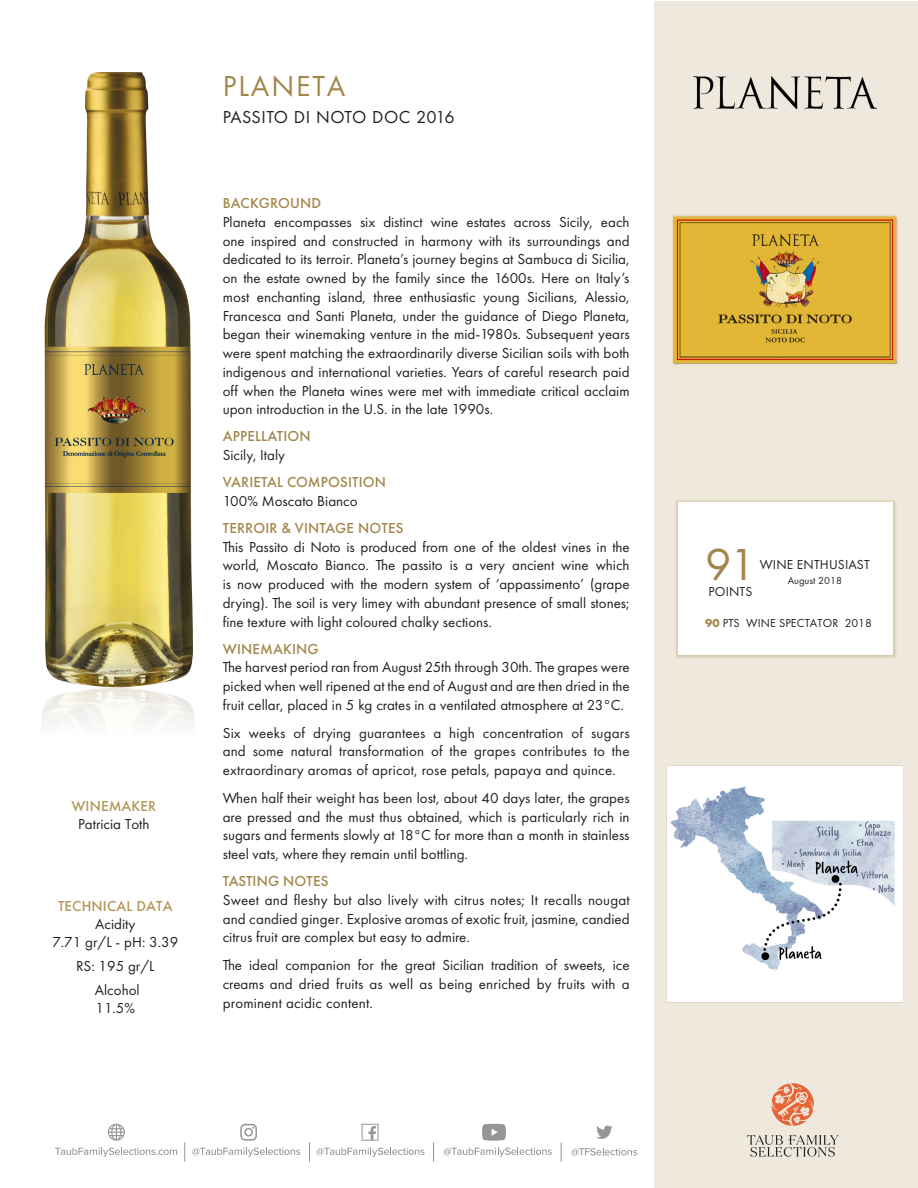
<style>
.page{position:relative;width:918px;height:1188px;background:#fff}
.page>*{position:absolute;margin:0;border:0;box-sizing:border-box;transform-origin:0 0}
.t1{font:46.5px "Futura PT";color:#a2874c}
.t2{font:30px "Futura PT";letter-spacing:.06em;color:#a2874c}
.t3{font:18px "Futura PT";letter-spacing:.01em;color:#231f20}
.Para_Body{font:15px/18.8px "Futura PT";color:#231f20;text-align:justify}
.Para_Head{font:500 15px "Futura PT";letter-spacing:.01em;color:#a2874c}
.Para_Head-2{font:500 15px "Futura PT";letter-spacing:.01em;color:#b39758}
.t4{font:13.5px "Futura PT";letter-spacing:.01em;color:#231f20}
.t5{font:12px "Futura PT";letter-spacing:.01em;color:#231f20}
.t6{font:10.5px "Futura PT";color:#231f20}
.s1{font-weight:700;color:#a2874c}
</style>
<div class="page">
<div style="left:654px;top:1px;width:263px;height:1186px;background:#efe8dc"></div>
<img style="left:672px;top:214px;width:226px;height:151px">
<div style="left:675px;top:499px;width:222px;height:160px;background:#a2874c;opacity:.65"></div>
<div style="left:678px;top:502px;width:215px;height:153px;background:#fff"></div>
<img style="left:44px;top:72px;width:149px;height:602px">
<img style="left:42px;top:674px;width:153px;height:50px">
<div style="left:666px;top:765px;width:238px;height:238px;background:#fff"></div>
<img style="left:670px;top:786px;width:225px;height:184px">
<img style="left:693px;top:77px;width:183px;height:32px">
<svg style="left:571px;top:1148px;width:66px;height:8px"></svg>
<svg style="left:55px;top:1148px;width:122px;height:9px"></svg>
<svg style="left:192px;top:1148px;width:108px;height:9px"></svg>
<svg style="left:316px;top:1148px;width:109px;height:9px"></svg>
<svg style="left:444px;top:1148px;width:108px;height:9px"></svg>
<svg style="left:561px;top:1142px;width:1px;height:20px"></svg>
<svg style="left:309px;top:1142px;width:1px;height:20px"></svg>
<svg style="left:184px;top:1142px;width:1px;height:20px"></svg>
<svg style="left:362px;top:1124px;width:17px;height:17px"></svg>
<svg style="left:240px;top:1124px;width:17px;height:17px"></svg>
<svg style="left:433px;top:1142px;width:1px;height:20px"></svg>
<svg style="left:596px;top:1126px;width:17px;height:13px"></svg>
<svg style="left:108px;top:1124px;width:17px;height:17px"></svg>
<svg style="left:482px;top:1124px;width:24px;height:17px"></svg>
<svg style="left:747px;top:1135px;width:92px;height:22px"></svg>
<svg style="left:771px;top:1083px;width:43px;height:43px"></svg>
<p class="Para_Head-2" style="left:71px;top:797px;width:86px">WINEMAKER</p>
<p class="Para_Body" style="left:78px;top:814px;width:73px">Patricia Toth</p>
<p class="Para_Head-2" style="left:58px;top:897px;width:116px">TECHNICAL DATA</p>
<p class="Para_Body" style="left:52px;top:915px;width:127px;line-height:18px;text-align:center">Acidity<br>7.71 gr/L - pH: 3.39</p>
<p class="Para_Body" style="left:76px;top:956px;width:80px">RS: 195 gr/L</p>
<p class="Para_Body" style="left:95px;top:981px;width:46px;line-height:18px">Alcohol<br>11.5%</p>
<p class="t2" style="left:223px;top:69px;width:124px">PLANETA</p>
<p class="t3" style="left:223px;top:107px;width:233px">PASSITO DI NOTO DOC 2016</p>
<p class="Para_Head" style="left:223px;top:194px;width:100px">BACKGROUND</p>
<p class="Para_Body" style="left:223px;top:212px;width:408px">Planeta encompasses six distinct wine estates across Sicily, each one inspired and constructed in harmony with its surroundings and dedicated to its terroir. Planeta’s journey begins at Sambuca di Sicilia, on the estate owned by the family since the 1600s. Here on Italy’s most enchanting island, three enthusiastic young Sicilians, Alessio, Francesca and Santi Planeta, under the guidance of Diego Planeta, began their winemaking venture in the mid-1980s. Subsequent years were spent matching the extraordinarily diverse Sicilian soils with both indigenous and international varieties. Years of careful research paid off when the Planeta wines were met with immediate critical acclaim upon introduction in the U.S. in the late 1990s.</p>
<p class="Para_Head" style="left:223px;top:427px;width:89px">APPELLATION</p>
<p class="Para_Body" style="left:223px;top:446px;width:64px">Sicily, Italy</p>
<p class="Para_Head" style="left:223px;top:473px;width:165px">VARIETAL COMPOSITION</p>
<p class="Para_Body" style="left:223px;top:491px;width:136px">100% Moscato Bianco</p>
<p class="Para_Head" style="left:223px;top:519px;width:182px">TERROIR &amp; VINTAGE NOTES</p>
<p class="Para_Body" style="left:223px;top:537px;width:408px">This Passito di Noto is produced from one of the oldest vines in the world, Moscato Bianco. The passito is a very ancient wine which is now produced with the modern system of ‘appassimento’ (grape drying). The soil is very limey with abundant presence of small stones; fine texture with light coloured chalky sections.</p>
<p class="Para_Head" style="left:223px;top:639px;width:97px">WINEMAKING</p>
<p class="Para_Body" style="left:223px;top:658px;width:408px">The harvest period ran from August 25th through 30th. The grapes were picked when well ripened at the end of August and are then dried in the fruit cellar, placed in 5 kg crates in a ventilated atmosphere at 23°C.</p>
<p class="Para_Body" style="left:223px;top:723px;width:408px">Six weeks of drying guarantees a high concentration of sugars and some natural transformation of the grapes contributes to the extraordinary aromas of apricot, rose petals, papaya and quince.</p>
<p class="Para_Body" style="left:223px;top:788px;width:408px">When half their weight has been lost, about 40 days later, the grapes are pressed and the must thus obtained, which is particularly rich in sugars and ferments slowly at 18°C for more than a month in stainless steel vats, where they remain until bottling.</p>
<p class="Para_Head" style="left:223px;top:872px;width:107px">TASTING NOTES</p>
<p class="Para_Body" style="left:223px;top:890px;width:408px">Sweet and fleshy but also lively with citrus notes; It recalls nougat and candied ginger. Explosive aromas of exotic fruit, jasmine, candied citrus fruit are complex but easy to admire.</p>
<p class="Para_Body" style="left:223px;top:956px;width:408px">The ideal companion for the great Sicilian tradition of sweets, ice creams and dried fruits as well as being enriched by fruits with a prominent acidic content.</p>
<p class="t1" style="left:705px;top:537px;width:52px">91</p>
<p class="t4" style="left:709px;top:584px;width:45px">POINTS</p>
<p class="t4" style="left:760px;top:557px;width:112px">WINE ENTHUSIAST</p>
<p class="t6" style="left:788px;top:574px;width:56px">August 2018</p>
<p class="t5" style="left:705px;top:616px;width:168px"><span class="s1">90</span> PTS WINE SPECTATOR 2018</p>
</div>
